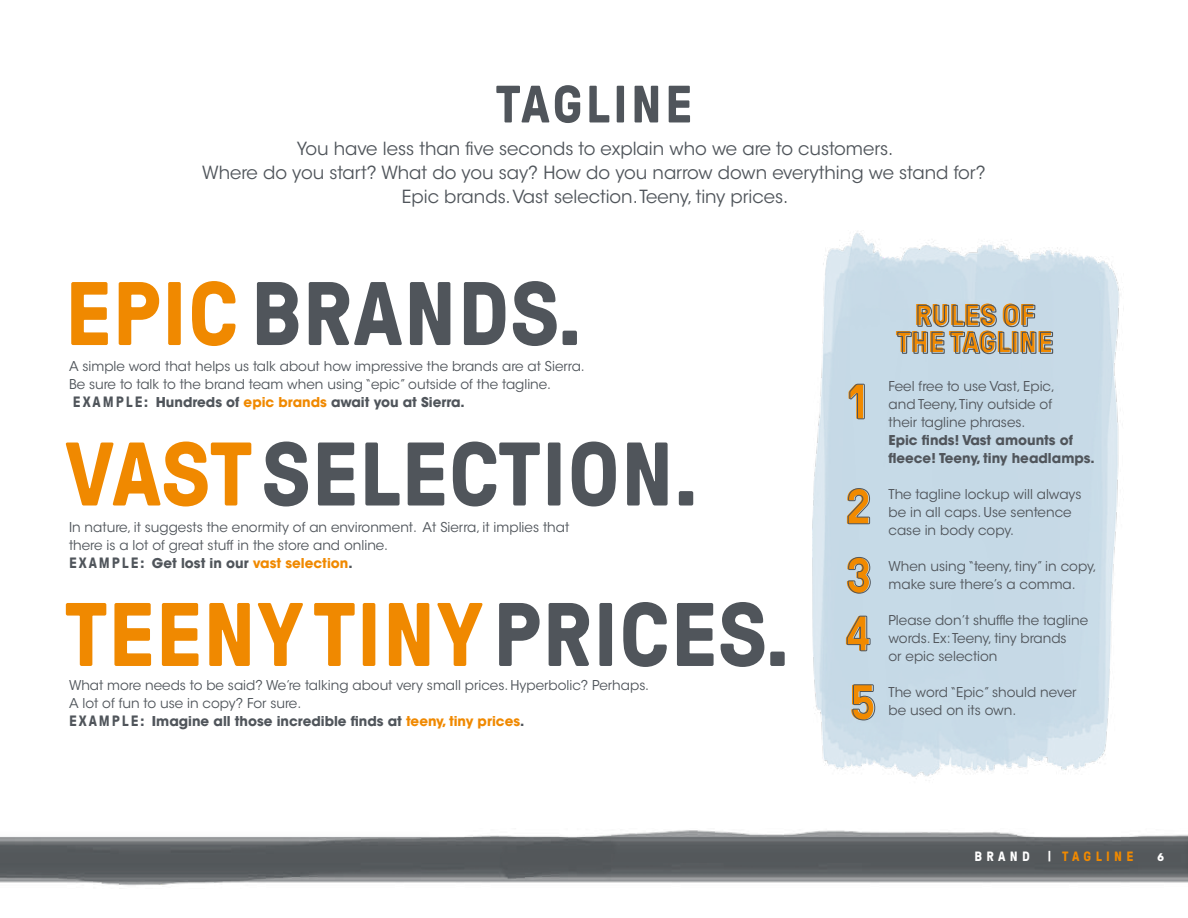
<style>
.page{position:relative;width:1188px;height:918px;background:#fff}
.page>*{position:absolute;margin:0;border:0;box-sizing:border-box;transform-origin:0 0}
.t1{font:700 90px/160.5px "GT Pressura";letter-spacing:.01em;color:#50555b}
.t2{font:700 52.5px "GT Pressura";letter-spacing:.06em;color:#50555b}
.t3{font:700 30px/27px "GT Pressura";letter-spacing:.01em;color:#f08900;text-align:center}
.t4{font:18px/24px "ITC Avant Garde Std";color:#50555b;text-align:center}
.t5{font:13.5px/18px "ITC Avant Garde Std";color:#50555b}
.t6{font:700 13.5px/18px "ITC Avant Garde Std";color:#50555b}
.t7{font:700 13.5px "GT Pressura";letter-spacing:.32em;color:#f18a00}
.t8{font:700 13.5px "GT Pressura";letter-spacing:.32em;color:#fff}
.t9{font:700 10.5px "ITC Avant Garde Std";color:#fff}
.s1{color:#f08900}
.s2{font-family:"GT Pressura";font-weight:700;font-size:15px}
.s3{font-weight:700}
.s4{font-weight:700;color:#f08900}
.s5{color:#fff}
</style>
<div class="page">
<img style="left:0;top:830px;width:1188px;height:56px">
<img style="left:813px;top:231px;width:307px;height:546px">
<svg style="left:849px;top:383px;width:16px;height:37px"></svg>
<svg style="left:847px;top:488px;width:24px;height:37px"></svg>
<svg style="left:847px;top:556px;width:24px;height:38px"></svg>
<svg style="left:846px;top:615px;width:25px;height:37px"></svg>
<svg style="left:897px;top:304px;width:157px;height:51px;background:#adbdc9"></svg>
<svg style="left:851px;top:684px;width:25px;height:37px"></svg>
<h2 class="t2" style="left:496px;top:76px;width:198px">TAGLINE</h2>
<h3 class="t4" style="left:202px;top:137px;width:785px">You have less than five seconds to explain who we are to customers.<br>Where do you start? What do you say? How do you narrow down everything we stand for?<br>Epic brands. Vast selection. Teeny, tiny prices.</h3>
<h1 class="t1" style="left:65px;top:235px;width:726px"><span class="s1">EPIC</span> BRANDS.<br><span class="s1">VAST</span> SELECTION.<br><span class="s1">TEENYTINY</span> PRICES.</h1>
<p class="t5" style="left:69px;top:357px;width:517px">A simple word that helps us talk about how impressive the brands are at Sierra.<br>Be sure to talk to the brand team when using “epic” outside of the tagline.<br><span class="s2">EXAMPLE:</span> <span class="s3">Hundreds of</span> <span class="s4">epic brands</span> <span class="s3">await you at Sierra.</span></p>
<p class="t5" style="left:69px;top:518px;width:502px">In nature, it suggests the enormity of an environment. At Sierra, it implies that there is a lot of great stuff in the store and online.<br><span class="s2">EXAMPLE:</span> <span class="s3">Get lost in our</span> <span class="s4">vast selection</span><span class="s3">.</span></p>
<p class="t5" style="left:69px;top:677px;width:582px">What more needs to be said? We’re talking about very small prices. Hyperbolic? Perhaps.<br>A lot of fun to use in copy? For sure.<br><span class="s2">EXAMPLE:</span> <span class="s3">Imagine all those incredible finds at</span> <span class="s4">teeny, tiny prices</span><span class="s3">.</span></p>
<h3 class="t3" style="left:896px;top:301px;width:158px">RULES OF<br>THE TAGLINE</h3>
<p class="t5" style="left:889px;top:377px;width:168px">Feel free to use Vast, Epic, and Teeny, Tiny outside of their tagline phrases.</p>
<p class="t6" style="left:889px;top:431px;width:208px">Epic finds! Vast amounts of fleece! Teeny, tiny headlamps.</p>
<p class="t5" style="left:889px;top:485px;width:194px">The tagline lockup will always be in all caps. Use sentence case in body copy.</p>
<p class="t5" style="left:889px;top:557px;width:210px">When using “teeny, tiny” in copy, make sure there’s a comma.</p>
<p class="t5" style="left:889px;top:611px;width:201px">Please don’t shuffle the tagline words. Ex: Teeny, tiny brands<br>or epic selection</p>
<p class="t5" style="left:889px;top:683px;width:190px">The word “Epic” should never be used on its own.</p>
<p class="t8" style="left:974px;top:850px;width:57px">BRAND</p>
<p class="t7" style="left:1048px;top:850px;width:87px"><span class="s5">|</span> TAGLINE</p>
<p class="t9" style="left:1158px;top:850px;width:8px">6</p>
</div>
